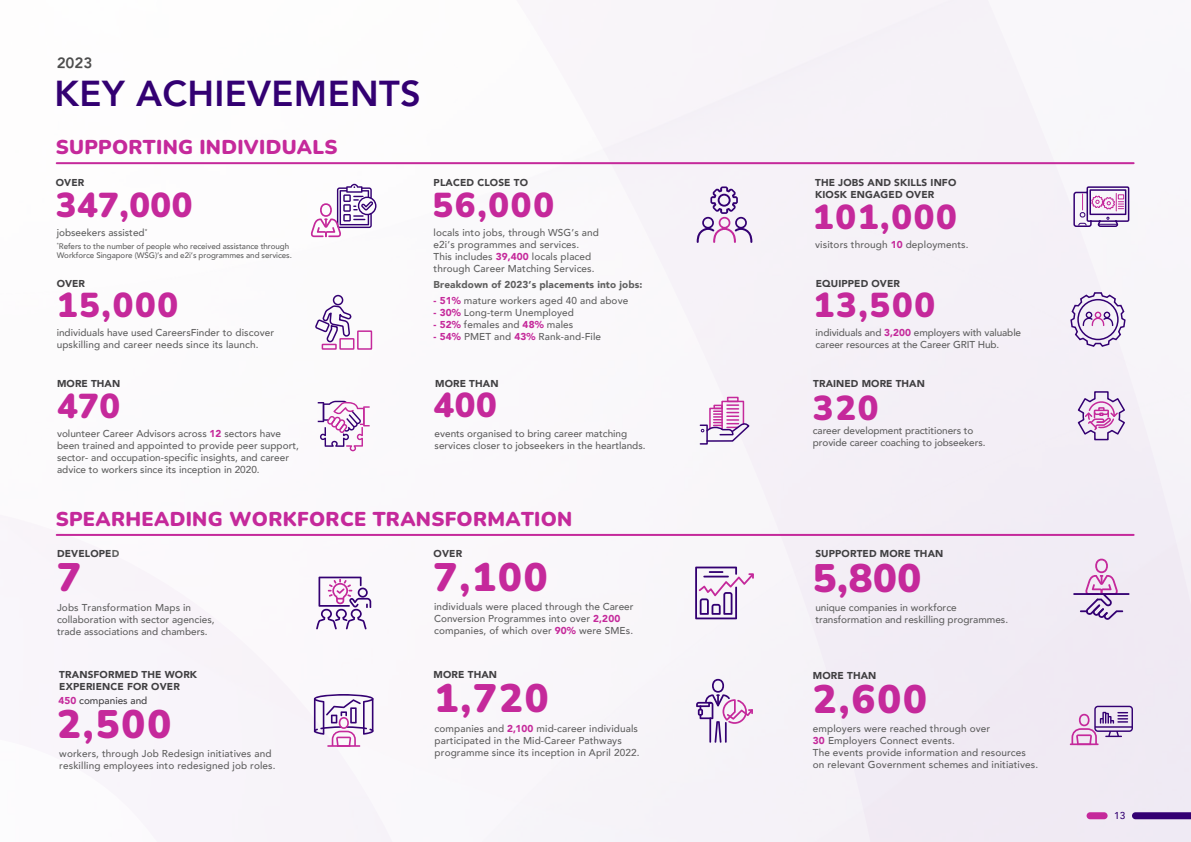
<style>
.page{position:relative;width:1191px;height:842px;background:#fff}
.page>*{position:absolute;margin:0;border:0;box-sizing:border-box;transform-origin:0 0}
.t1{font:900 39.7px "Nunito";letter-spacing:.05em;color:#c5299b}
.t2{font:800 36px "Avenir";letter-spacing:.01em;color:#330072}
.t3{font:900 34.5px "Nunito";letter-spacing:.05em;color:#c5299b}
.t4{font:900 20px "Nunito";letter-spacing:.015em;color:#c5299b}
.t5{font:800 15px "Avenir";color:#4d4d4d}
.t6{font:500 10px/12px "Avenir";letter-spacing:.01em;color:#606060}
.t7{font:900 10px/12px "Avenir";letter-spacing:.015em;color:#414042}
.t8{font:500 10px/12px "Avenir";letter-spacing:-.01em;color:#606060}
.t9{font:900 10px "Avenir";letter-spacing:.01em;color:#606060}
.t10{font:500 10px "Avenir";color:#414042}
.t11{font:500 10px "Avenir";color:#330072}
.t12{font:500 8px/9.6px "Avenir";letter-spacing:-.01em;color:#606060}
.s1{font-weight:900;color:#c5299b}
.s2{color:#606060}
</style>
<div class="page">
<img style="left:0;top:0;width:1191px;height:842px">
<svg style="left:314px;top:694px;width:59px;height:53px"></svg>
<hr style="left:327px;top:745px;width:33px;height:2px;background:#c5299b">
<svg style="left:695px;top:567px;width:59px;height:52px"></svg>
<svg style="left:696px;top:679px;width:57px;height:64px"></svg>
<svg style="left:1071px;top:706px;width:62px;height:39px;background:#cdb4d7"></svg>
<hr style="left:1069px;top:743px;width:29px;height:2px;background:#c5299b">
<hr style="left:1073px;top:593px;width:56px;height:2px;background:#330072">
<svg style="left:1080px;top:559px;width:43px;height:61px;background:#d6bddc"></svg>
<hr style="left:57px;top:162px;width:1076px;height:2px;background:#c5299b">
<div style="left:699px;top:424px;width:9px;height:21px;border:2px solid #330072"></div>
<div style="left:727px;top:397px;width:11px;height:5px;border:2px solid #c5299b"></div>
<svg style="left:701px;top:400px;width:50px;height:42px"></svg>
<svg style="left:311px;top:184px;width:65px;height:53px"></svg>
<svg style="left:696px;top:186px;width:56px;height:57px"></svg>
<hr style="left:57px;top:534px;width:1076px;height:2px;background:#c5299b">
<svg style="left:1076px;top:390px;width:50px;height:51px;background:#d8bcdc"></svg>
<svg style="left:1072px;top:186px;width:58px;height:42px"></svg>
<svg style="left:1069px;top:291px;width:57px;height:57px"></svg>
<div style="left:357px;top:330px;width:15px;height:20px;border:2px solid #c5299b"></div>
<svg style="left:314px;top:299px;width:56px;height:152px"></svg>
<div style="left:333px;top:295px;width:10px;height:10px;border:2px solid #330072;border-radius:50%"></div>
<svg style="left:316px;top:577px;width:55px;height:52px"></svg>
<div style="left:1086px;top:812px;width:21px;height:7px;background:#c5299b;border-radius:4px"></div>
<svg style="left:1132px;top:812px;width:59px;height:7px"></svg>
<h3 class="t5" style="left:57px;top:51px;width:37px;rotate:1deg">2023</h3>
<h2 class="t2" style="left:55px;top:65px;width:368px">KEY ACHIEVEMENTS</h2>
<h3 class="t4" style="left:56px;top:133px;width:283px">SUPPORTING INDIVIDUALS</h3>
<p class="t7" style="left:56px;top:176px;width:30px">OVER</p>
<p class="t7" style="left:433px;top:177px;width:96px">PLACED CLOSE TO</p>
<h3 class="t3" style="left:56px;top:180px;width:138px">347,000</h3>
<h3 class="t3" style="left:432px;top:180px;width:123px">56,000</h3>
<p class="t6" style="left:57px;top:226px;width:92px">jobseekers assisted<sup>*</sup></p>
<p class="t12" style="left:57px;top:241px;width:237px"><sup>*</sup>Refers to the number of people who received assistance through<br>Workforce Singapore (WSG)’s and e2i’s programmes and services.</p>
<p class="t7" style="left:57px;top:277px;width:30px">OVER</p>
<h3 class="t3" style="left:57px;top:280px;width:123px">15,000</h3>
<p class="t6" style="left:57px;top:326px;width:219px">individuals have used CareersFinder to discover upskilling and career needs since its launch.</p>
<p class="t6" style="left:433px;top:226px;width:167px">locals into jobs, through WSG’s and e2i’s programmes and services.<br>This includes <span class="s1">39,400</span> locals placed through Career Matching Services.</p>
<p class="t9" style="left:433px;top:276px;width:210px">Breakdown of 2023’s placements into jobs:</p>
<p class="t6" style="left:433px;top:294px;width:196px"><span class="s1">- 51%</span> mature workers aged 40 and above</p>
<p class="t6" style="left:433px;top:306px;width:142px"><span class="s1">- 30%</span> Long-term Unemployed</p>
<p class="t6" style="left:433px;top:318px;width:141px"><span class="s1">- 52%</span> females and <span class="s1">48%</span> males</p>
<p class="t6" style="left:433px;top:330px;width:169px"><span class="s1">- 54%</span> PMET and <span class="s1">43%</span> Rank-and-File</p>
<p class="t7" style="left:57px;top:377px;width:65px">MORE THAN</p>
<p class="t7" style="left:435px;top:377px;width:65px">MORE THAN</p>
<h3 class="t3" style="left:57px;top:381px;width:65px">470</h3>
<h3 class="t3" style="left:433px;top:381px;width:65px">400</h3>
<p class="t6" style="left:57px;top:427px;width:243px">volunteer Career Advisors across <span class="s1">12</span> sectors have been trained and appointed to provide peer support, sector- and occupation-specific insights, and career advice to workers since its inception in 2020.</p>
<p class="t6" style="left:434px;top:427px;width:212px">events organised to bring career matching services closer to jobseekers in the heartlands.</p>
<h3 class="t4" style="left:56px;top:504px;width:518px">SPEARHEADING WORKFORCE TRANSFORMATION</h3>
<p class="t7" style="left:57px;top:548px;width:64px">DEVELOPE<span class="s2">D</span></p>
<h1 class="t1" style="left:57px;top:549px;width:25px">7</h1>
<p class="t6" style="left:57px;top:600px;width:159px">Jobs Transformation Maps in collaboration with sector agencies, trade associations and chambers.</p>
<p class="t7" style="left:59px;top:668px;width:139px">TRANSFORMED THE WORK<br>EXPERIENCE FOR OVER</p>
<p class="t10" style="left:59px;top:692px;width:90px"><span class="s1">450</span> companies and</p>
<h1 class="t1" style="left:57px;top:696px;width:116px">2,500</h1>
<p class="t6" style="left:59px;top:747px;width:218px">workers, through Job Redesign initiatives and reskilling employees into redesigned job roles.</p>
<p class="t7" style="left:433px;top:548px;width:30px">OVER</p>
<h1 class="t1" style="left:433px;top:549px;width:116px">7,100</h1>
<p class="t6" style="left:434px;top:600px;width:201px">individuals were placed through the Career<br>Conversion Programmes into over <span class="s1">2,200 </span>companies, of which over <span class="s1">90%</span> were SMEs.</p>
<p class="t7" style="left:433px;top:668px;width:65px">MORE THAN</p>
<h1 class="t1" style="left:434px;top:670px;width:116px">1,720</h1>
<p class="t6" style="left:434px;top:722px;width:206px">companies and <span class="s1">2,100</span> mid-career individuals participated in the Mid-Career Pathways programme since its inception in April 2022.</p>
<p class="t7" style="left:815px;top:176px;width:143px">THE JOBS AND SKILLS INFO<br>KIOSK ENGAGED OVER</p>
<h3 class="t3" style="left:813px;top:192px;width:146px">101,000</h3>
<p class="t6" style="left:815px;top:238px;width:155px">visitors through <span class="s1">10</span> deployments.</p>
<p class="t7" style="left:816px;top:277px;width:85px">EQUIPPED OVER</p>
<h3 class="t3" style="left:813px;top:280px;width:123px">13,500</h3>
<p class="t8" style="left:815px;top:326px;width:207px">individuals and <span class="s1">3,200</span> employers with valuable career resources at the Career GRIT Hub.</p>
<p class="t7" style="left:813px;top:377px;width:113px">TRAINED MORE THAN</p>
<h3 class="t3" style="left:813px;top:384px;width:67px">320</h3>
<p class="t8" style="left:813px;top:424px;width:174px">career development practitioners to provide career coaching to jobseekers.</p>
<p class="t7" style="left:815px;top:548px;width:130px">SUPPORTED MORE THAN</p>
<h1 class="t1" style="left:813px;top:549px;width:110px">5,800</h1>
<p class="t6" style="left:815px;top:601px;width:194px">unique companies in workforce transformation and reskilling programmes.</p>
<p class="t7" style="left:813px;top:669px;width:65px">MORE THAN</p>
<h1 class="t1" style="left:813px;top:670px;width:116px">2,600</h1>
<p class="t6" style="left:813px;top:722px;width:227px">employers were reached through over<br><span class="s1">30</span> Employers Connect events.<br>The events provide information and resources on relevant Government schemes and initiatives.</p>
<p class="t11" style="left:1114px;top:807px;width:13px">13</p>
</div>
